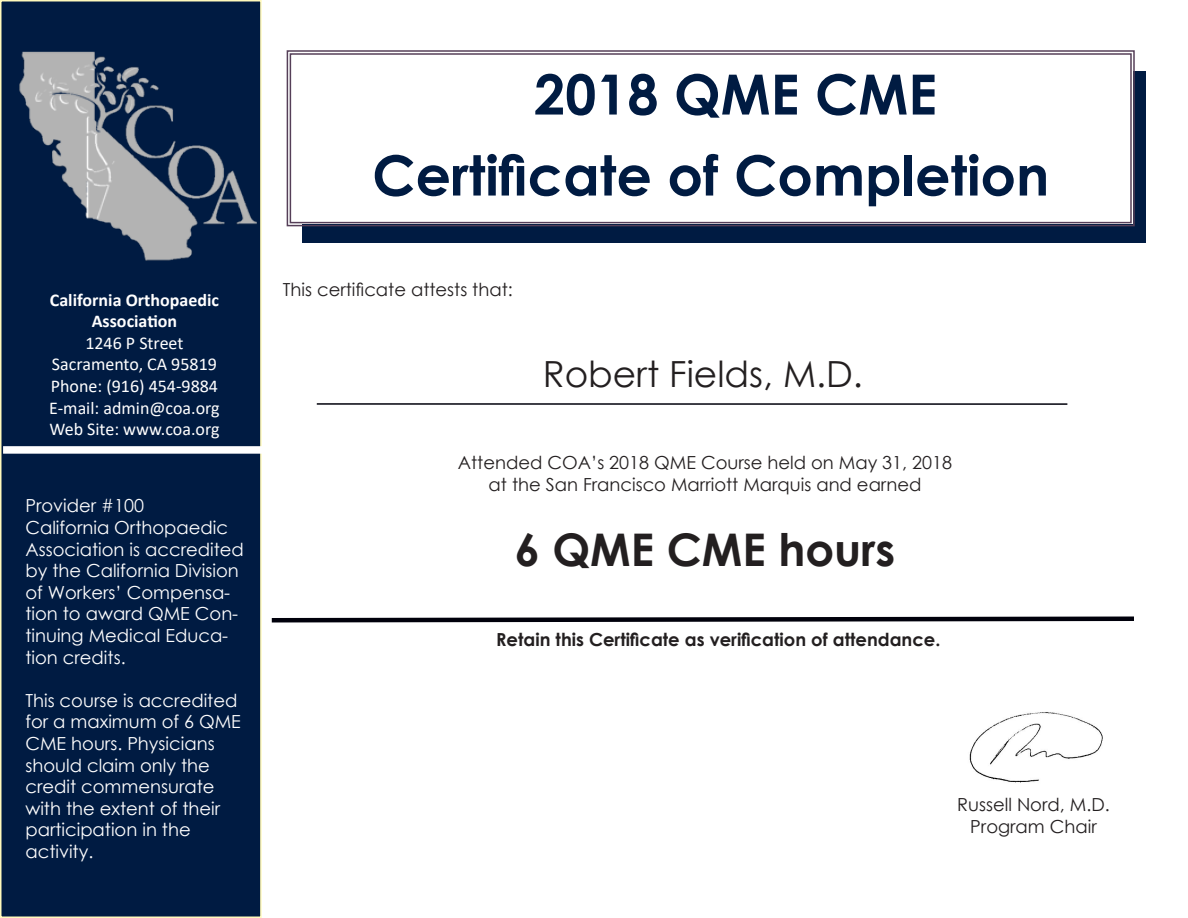
<style>
.page{position:relative;width:1188px;height:918px;background:#fff}
.page>*{position:absolute;margin:0;border:0;box-sizing:border-box;transform-origin:0 0}
.t1{font:700 55.5px "Century Gothic";color:#001b42}
.t2{font:700 45px "Century Gothic";color:#231f20}
.t3{font:36px "Century Gothic";color:#231f20}
.t4{font:18px/21.6px "Century Gothic";color:#fff}
.t5{font:18px "Century Gothic";color:#231f20}
.t6{font:18px "Calibri";color:#fff}
.t7{font:700 18px "Century Gothic";color:#231f20}
.t8{font:700 18px "Calibri";color:#fff}
</style>
<div class="page">
<div style="left:1px;top:1px;width:260px;height:916px;background:#001b42"></div>
<div style="left:0;top:0;width:262px;height:918px;border:2px solid #fff9bc"></div>
<div style="left:302px;top:72px;width:844px;height:171px;background:#001b42"></div>
<div style="left:3px;top:446px;width:262px;height:8px;background:#fff"></div>
<svg style="left:271px;top:616px;width:863px;height:7px"></svg>
<div style="left:286px;top:50px;width:849px;height:177px;background:#fff"></div>
<div style="left:290px;top:53px;width:842px;height:170px;border:1px solid #553f58"></div>
<img style="left:19px;top:51px;width:238px;height:210px">
<hr style="left:317px;top:403px;width:750px;height:2px;background:#00000b">
<img style="left:969px;top:712px;width:134px;height:71px">
<p class="t8" style="left:50px;top:287px;width:171px">California Orthopaedic</p>
<p class="t8" style="left:92px;top:308px;width:87px">Association</p>
<p class="t6" style="left:85px;top:330px;width:100px">1246 P Street</p>
<p class="t6" style="left:52px;top:352px;width:166px">Sacramento, CA 95819</p>
<p class="t6" style="left:51px;top:374px;width:169px">Phone: (916) 454-9884</p>
<p class="t6" style="left:49px;top:395px;width:172px">E-mail: admin@coa.org</p>
<p class="t6" style="left:49px;top:417px;width:172px">Web Site: www.coa.org</p>
<p class="t4" style="left:25px;top:495px;width:120px">Provider #100</p>
<p class="t4" style="left:25px;top:516px;width:220px">California Orthopaedic<br>Association is accredited by the California Division of Workers’ Compensa&shy;tion to award QME Con&shy;tinuing Medical Educa&shy;tion credits.</p>
<p class="t4" style="left:25px;top:689px;width:217px">This course is accredited for a maximum of 6 QME<br>CME hours. Physicians should claim only the credit commensurate with the extent of their participation in the</p>
<p class="t4" style="left:25px;top:840px;width:69px">activity.</p>
<p class="t1" style="left:534px;top:52px;width:404px">2018 QME CME</p>
<p class="t1" style="left:372px;top:133px;width:679px">Certificate of Completion</p>
<p class="t5" style="left:283px;top:277px;width:231px">This certificate attests that:</p>
<p class="t3" style="left:543px;top:349px;width:322px">Robert Fields, M.D.</p>
<p class="t5" style="left:458px;top:450px;width:496px">Attended COA’s 2018 QME Course held on May 31, 2018</p>
<p class="t5" style="left:489px;top:472px;width:434px">at the San Francisco Marriott Marquis and earned</p>
<p class="t2" style="left:515px;top:516px;width:382px">6 QME CME hours</p>
<p class="t7" style="left:496px;top:626px;width:446px">Retain this Certificate as verification of attendance.</p>
<p class="t5" style="left:957px;top:792px;width:154px">Russell Nord, M.D.</p>
<p class="t5" style="left:970px;top:813px;width:128px">Program Chair</p>
</div>
